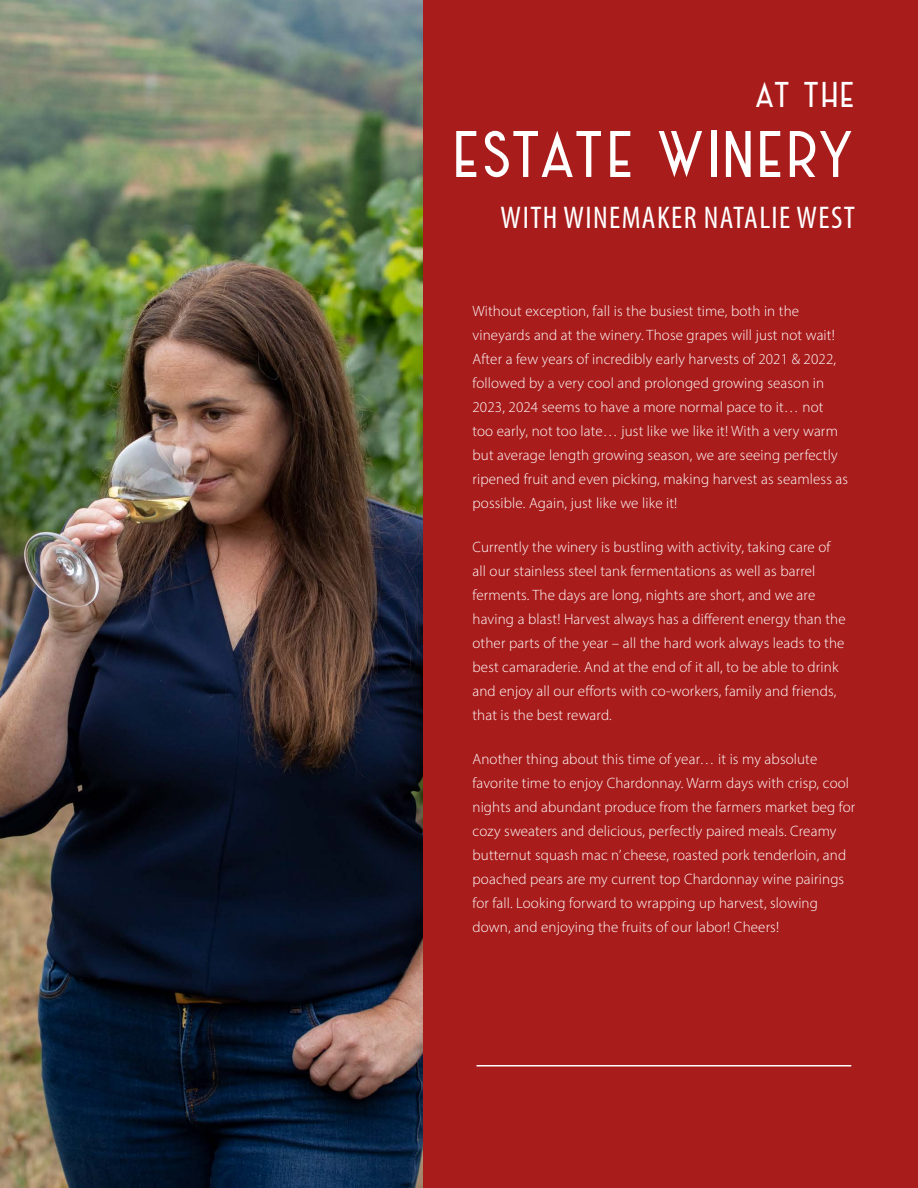
<style>
.page{position:relative;width:918px;height:1188px;background:#fff}
.page>*{position:absolute;margin:0;border:0;box-sizing:border-box;transform-origin:0 0}
.t1{font:66px "Haarlem Deco";letter-spacing:.065em;color:#fff}
.t2{font:36px "Haarlem Deco";color:#fff}
.t3{font:condensed 31.5px "Myriad Pro";letter-spacing:.045em;color:#fff}
.t4{font:300 15px/24px "Myriad Pro";letter-spacing:.01em;color:#fff}
</style>
<div class="page">
<div style="left:418px;top:0;width:500px;height:1188px;background:#a91c1c"></div>
<img style="left:0;top:0;width:422px;height:1188px">
<hr style="left:477px;top:1065px;width:374px;height:1px;background:#fff">
<h2 class="t2" style="left:757px;top:74px;width:100px">AT THE</h2>
<h1 class="t1" style="left:456px;top:118px;width:401px">ESTATE WINERY</h1>
<h3 class="t3" style="left:501px;top:199px;width:356px">WITH WINEMAKER NATALIE WEST</h3>
<p class="t4" style="left:472px;top:299px;width:377px">Without exception, fall is the busiest time, both in the vineyards and at the winery. Those grapes will just not wait!<br>After a few years of incredibly early harvests of 2021 &amp; 2022, followed by a very cool and prolonged growing season in 2023, 2024 seems to have a more normal pace to it… not<br>too early, not too late… just like we like it! With a very warm but average length growing season, we are seeing perfectly ripened fruit and even picking, making harvest as seamless as possible. Again, just like we like it!</p>
<p class="t4" style="left:472px;top:535px;width:375px">Currently the winery is bustling with activity, taking care of all our stainless steel tank fermentations as well as barrel ferments. The days are long, nights are short, and we are having a blast! Harvest always has a different energy than the other parts of the year – all the hard work always leads to the best camaraderie. And at the end of it all, to be able to drink and enjoy all our efforts with co-workers, family and friends, that is the best reward.</p>
<p class="t4" style="left:472px;top:747px;width:384px">Another thing about this time of year… it is my absolute favorite time to enjoy Chardonnay. Warm days with crisp, cool nights and abundant produce from the farmers market beg for cozy sweaters and delicious, perfectly paired meals. Creamy butternut squash mac n’ cheese, roasted pork tenderloin, and poached pears are my current top Chardonnay wine pairings for fall. Looking forward to wrapping up harvest, slowing down, and enjoying the fruits of our labor! Cheers!</p>
</div>
